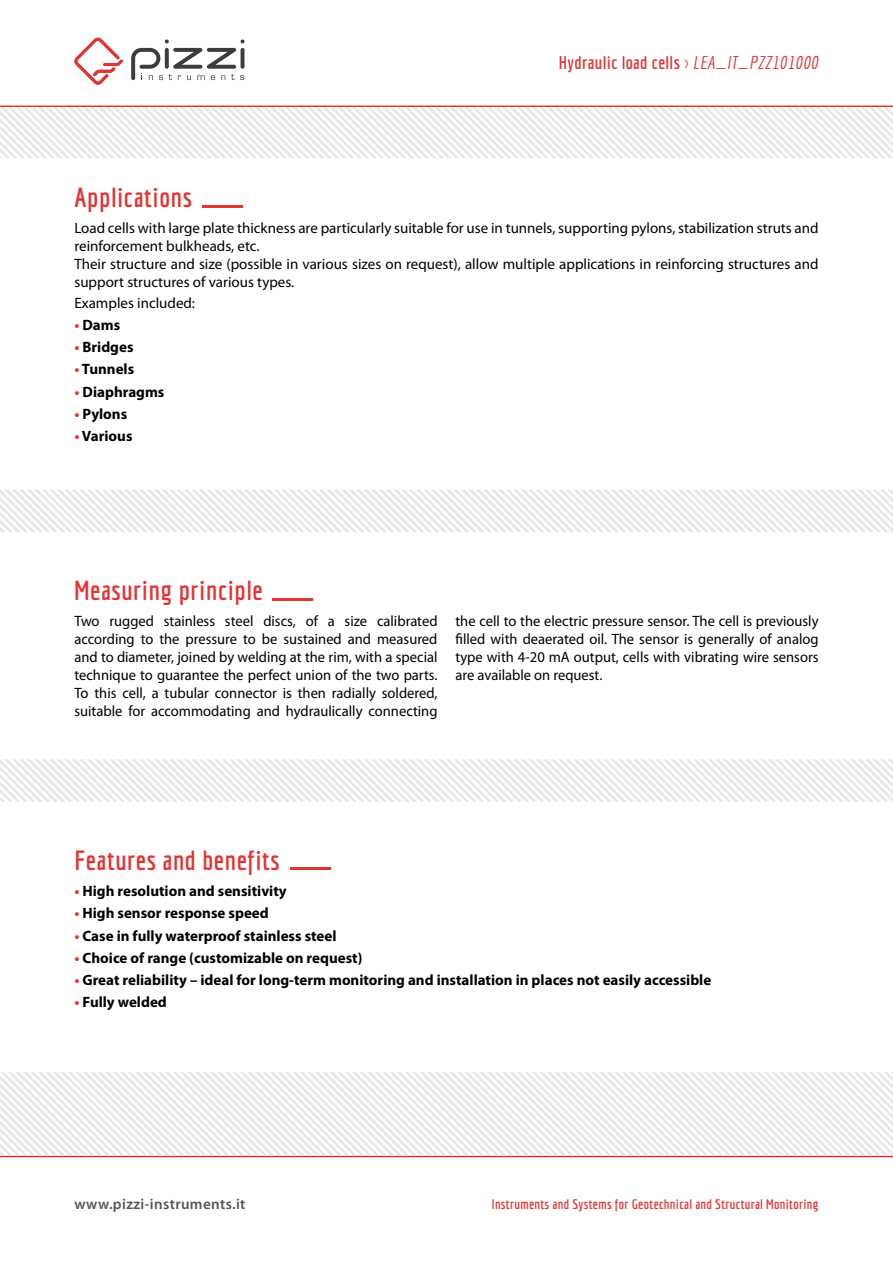
<style>
.page{position:relative;width:893px;height:1263px;background:#fff}
.page>*{position:absolute;margin:0;border:0;box-sizing:border-box;transform-origin:0 0}
.t1{font:700 27px "Economica";letter-spacing:.025em;color:#e73232}
.t2{font:700 18px "Economica";letter-spacing:.025em;color:#e73232}
.t3{font:15px/18px "Myriad Pro";color:#000;text-align:justify}
.t4{font:700 15px "Myriad Pro";color:#000}
.t5{font:600 15px "Myriad Pro";letter-spacing:.025em;color:#575756}
.t6{font:700 13.5px "Economica";letter-spacing:.025em;color:#e73232}
.s1{font-weight:400}
.s2{font-weight:400;font-style:italic}
.s3{color:#e73232}
</style>
<div class="page">
<svg style="left:0;top:37px;width:893px;height:70px"></svg>
<svg style="left:0;top:1156px;width:893px;height:2px;background:#ef7c7c"></svg>
<svg style="left:131px;top:39px;width:113px;height:41px"></svg>
<svg style="left:74px;top:38px;width:49px;height:47px"></svg>
<svg style="left:0;top:107px;width:893px;height:51px"></svg>
<svg style="left:0;top:1072px;width:893px;height:84px"></svg>
<svg style="left:0;top:759px;width:893px;height:43px"></svg>
<svg style="left:0;top:490px;width:893px;height:42px"></svg>
<p class="t2" style="left:559px;top:52px;width:261px">Hydraulic load cells <span class="s1">&gt;</span> <span class="s2">LEA_IT_PZZ101000</span></p>
<h1 class="t1" style="left:74px;top:182px;width:173px">Applications _</h1>
<p class="t3" style="left:74px;top:220px;width:746px;text-align:left">Load cells with large plate thickness are particularly suitable for use in tunnels, supporting pylons, stabilization struts and reinforcement bulkheads, etc.<br>Their structure and size (possible in various sizes on request), allow multiple applications in reinforcing structures and support structures of various types.</p>
<p class="t3" style="left:74px;top:294px;width:122px">Examples included:</p>
<p class="t4" style="left:74px;top:316px;width:47px"><span class="s3">•</span> Dams</p>
<p class="t4" style="left:74px;top:339px;width:61px"><span class="s3">•</span> Bridges</p>
<p class="t4" style="left:74px;top:361px;width:61px"><span class="s3">•</span> Tunnels</p>
<p class="t4" style="left:74px;top:383px;width:92px"><span class="s3">•</span> Diaphragms</p>
<p class="t4" style="left:74px;top:405px;width:54px"><span class="s3">•</span> Pylons</p>
<p class="t4" style="left:74px;top:428px;width:60px"><span class="s3">•</span> Various</p>
<h1 class="t1" style="left:74px;top:575px;width:244px">Measuring principle _</h1>
<p class="t3" style="left:74px;top:613px;width:365px">Two rugged stainless steel discs, of a size calibrated according to the pressure to be sustained and measured and to diameter, joined by welding at the rim, with a special technique to guarantee the perfect union of the two parts.<br>To this cell, a tubular connector is then radially soldered, suitable for accommodating and hydraulically connecting</p>
<p class="t3" style="left:455px;top:613px;width:365px">the cell to the electric pressure sensor. The cell is previously filled with deaerated oil. The sensor is generally of analog type with 4-20 mA output, cells with vibrating wire sensors are available on request.</p>
<h1 class="t1" style="left:74px;top:845px;width:261px">Features and benefits _</h1>
<p class="t4" style="left:74px;top:883px;width:214px"><span class="s3">•</span> High resolution and sensitivity</p>
<p class="t4" style="left:74px;top:905px;width:196px"><span class="s3">•</span> High sensor response speed</p>
<p class="t4" style="left:74px;top:927px;width:264px"><span class="s3">•</span> Case in fully waterproof stainless steel</p>
<p class="t4" style="left:74px;top:949px;width:290px"><span class="s3">•</span> Choice of range (customizable on request)</p>
<p class="t4" style="left:74px;top:972px;width:638px"><span class="s3">•</span> Great reliability – ideal for long-term monitoring and installation in places not easily accessible</p>
<p class="t4" style="left:74px;top:994px;width:94px"><span class="s3">•</span> Fully welded</p>
<p class="t5" style="left:74px;top:1196px;width:173px">www.pizzi-instruments.it</p>
<p class="t6" style="left:492px;top:1196px;width:328px">Instruments and Systems for Geotechnical and Structural Monitoring</p>
</div>
